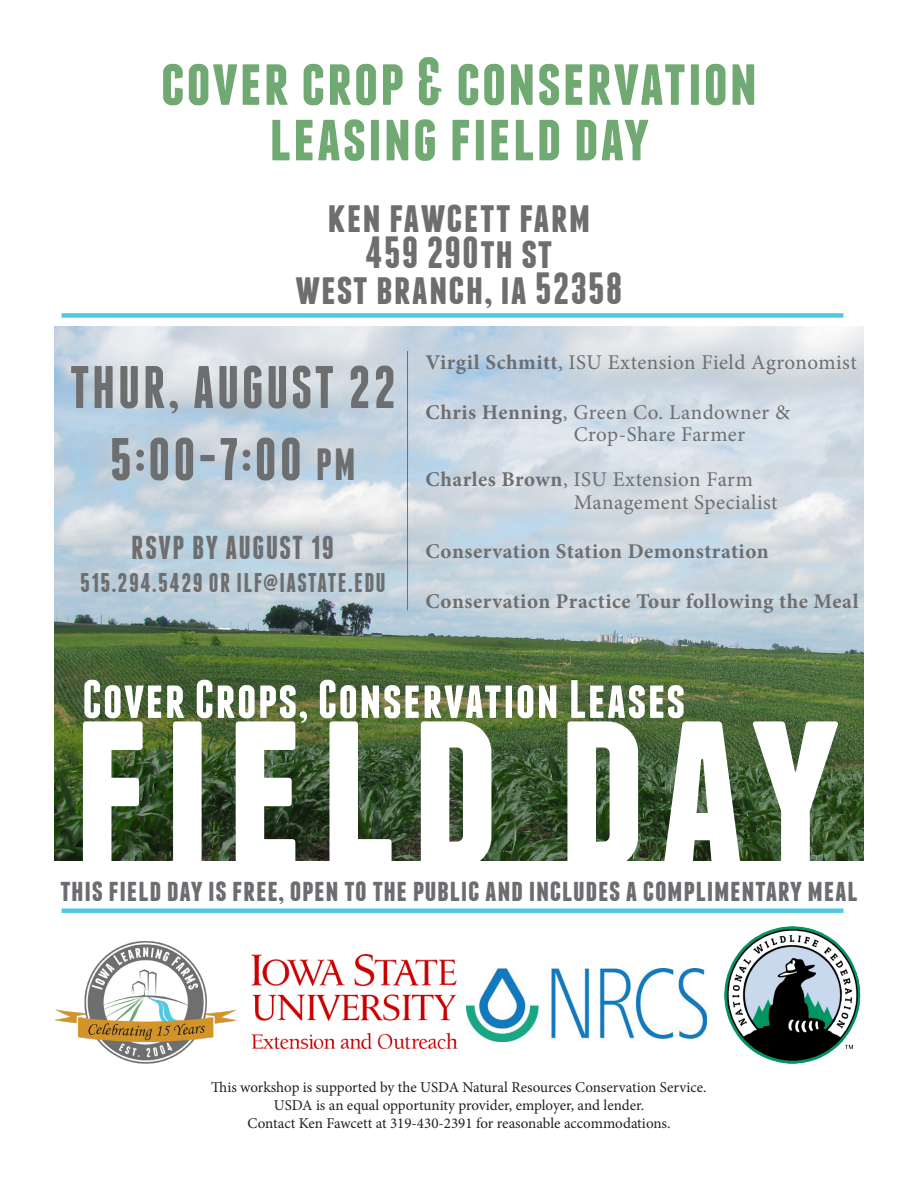
<style>
.page{position:relative;width:918px;height:1188px;background:#fff}
.page>*{position:absolute;margin:0;border:0;box-sizing:border-box;transform-origin:0 0}
.t1{font:700 243.6px "Franchise";letter-spacing:.05em;color:#fff}
.t2{font:700 67.5px/55.5px "Franchise";letter-spacing:.025em;color:#70a972;text-align:center}
.t3{font:700 60px "Franchise";letter-spacing:.05em;color:#6d6e70}
.t4{font:700 54px "Franchise";letter-spacing:.025em;color:#fff}
.t5{font:700 45px/36px "Franchise";letter-spacing:.025em;color:#6d6e70;text-align:center}
.t6{font:700 33px "Franchise";letter-spacing:.05em;color:#6d6e70}
.t7{font:700 32.25px "Franchise";letter-spacing:.02em;color:#6c6d70}
.t8{font:700 27px "Franchise";letter-spacing:.05em;color:#6d6e70}
.t9{font:21px/22.5px "Minion Pro";letter-spacing:.02em;color:#6d6e70}
.t10{font:700 21px "Minion Pro";letter-spacing:.025em;color:#6d6e70}
.t11{font:15px/18px "Minion Pro";color:#231f20;text-align:center}
.s1{font-size:45px}
.s2{font-weight:700}
</style>
<div class="page">
<img style="left:54px;top:326px;width:810px;height:534px">
<img style="left:55px;top:941px;width:182px;height:123px">
<img style="left:466px;top:968px;width:240px;height:74px">
<img style="left:724px;top:927px;width:137px;height:137px">
<img style="left:251px;top:955px;width:207px;height:94px">
<div style="left:62px;top:908px;width:781px;height:5px;background:#52c7e0"></div>
<div style="left:62px;top:313px;width:781px;height:5px;background:#52c7e0"></div>
<hr style="left:407px;top:351px;width:1px;height:259px;background:#6d6e70">
<p class="t2" style="left:161px;top:53px;width:598px">cover crop &amp; conservation leasing field day</p>
<p class="t5" style="left:328px;top:199px;width:264px">ken fawcett farm<br>459 290th st</p>
<p class="t5" style="left:295px;top:271px;width:329px">west branch, ia 52358</p>
<p class="t3" style="left:70px;top:359px;width:328px">THUR, AUGUST 22</p>
<p class="t3" style="left:110px;top:431px;width:247px">5:00-7:00 <span class="s1">PM</span></p>
<p class="t6" style="left:131px;top:532px;width:204px">RSVP BY AUGUST 19</p>
<p class="t8" style="left:80px;top:570px;width:307px">515.294.5429 OR ILF@IASTATE.EDU</p>
<p class="t9" style="left:426px;top:351px;width:433px"><span class="s2">Virgil Schmitt</span>, ISU Extension Field Agronomist</p>
<p class="t9" style="left:574px;top:401px;width:218px;text-indent:-148px"><span class="s2">Chris Henning</span>, Green Co. Landowner &amp;<br>Crop-Share Farmer</p>
<p class="t9" style="left:574px;top:468px;width:205px;text-indent:-148px"><span class="s2">Charles Brown</span>, ISU Extension Farm<br>Management Specialist</p>
<p class="t10" style="left:426px;top:537px;width:345px">Conservation Station Demonstration</p>
<p class="t10" style="left:426px;top:586px;width:435px">Conservation Practice Tour following the Meal</p>
<p class="t4" style="left:82px;top:674px;width:604px">Cover Crops, Conservation Leases</p>
<p class="t1" style="left:72px;top:669px;width:770px">field day</p>
<p class="t7" style="left:60px;top:875px;width:799px">this field day is free, open to the public and includes a complimentary meal</p>
<p class="t11" style="left:211px;top:1078px;width:497px">This workshop is supported by the USDA Natural Resources Conservation Service.<br>USDA is an equal opportunity provider, employer, and lender.</p>
<p class="t11" style="left:248px;top:1114px;width:424px">Contact Ken Fawcett at 319-430-2391 for reasonable accommodations.</p>
</div>
